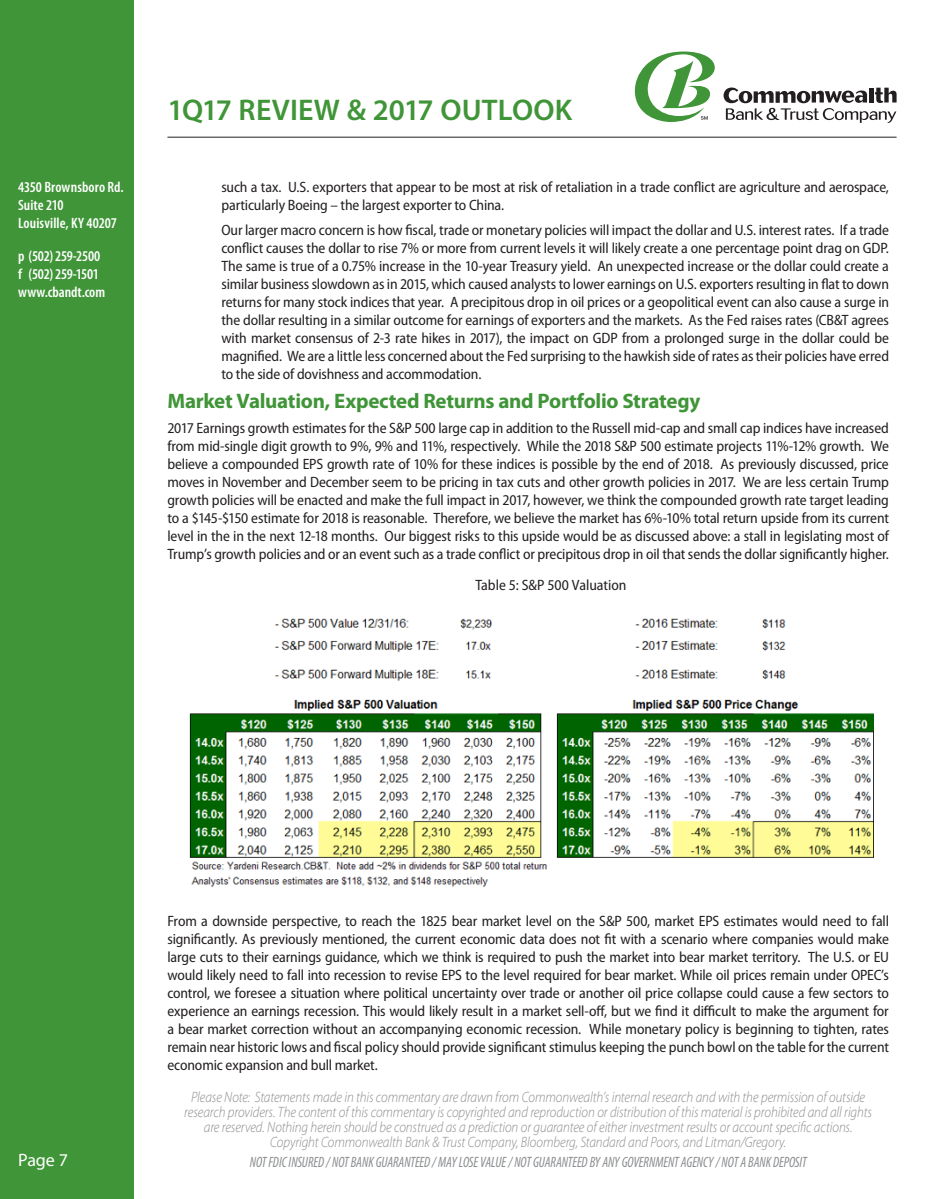
<style>
.page{position:relative;width:929px;height:1199px;background:#fff}
.page>*{position:absolute;margin:0;border:0;box-sizing:border-box;transform-origin:0 0}
.t1{font:600 30px "Myriad Pro";letter-spacing:.005em;color:#3f9537}
.t2{font:700 21px "Myriad Pro";letter-spacing:-.015em;color:#3f9537}
.t3{font:18px "Myriad Pro";color:#fff}
.t4{font:semi-condensed 15px/18px "Myriad Pro";letter-spacing:-.01em;color:#231f20;text-align:justify}
.t5{font:italic 300 15px/15px "Myriad Pro";letter-spacing:-.005em;color:#8a8c8f;text-align:center;scale:.88 1}
.t6{font:italic condensed 15px "Myriad Pro";letter-spacing:-.01em;color:#8a8c8f;scale:.92 1}
.t7{font:600 condensed 15px/18px "Myriad Pro";color:#fff}
</style>
<div class="page">
<div style="left:0;top:0;width:134px;height:1199px;background:#3f9537"></div>
<svg style="left:635px;top:52px;width:80px;height:70px"></svg>
<svg style="left:723px;top:88px;width:173px;height:35px"></svg>
<hr style="left:167px;top:137px;width:729px;height:1px;background:#231f20">
<img style="left:189px;top:618px;width:685px;height:269px">
<p class="t7" style="left:18px;top:178px;width:107px">4350 Brownsboro Rd.<br>Suite 210<br>Louisville, KY 40207</p>
<p class="t7" style="left:18px;top:248px;width:89px">p (502) 259-2500 f (502) 259-1501 www.cbandt.com</p>
<h1 class="t1" style="left:167px;top:91px;width:406px">1Q17 REVIEW &amp; 2017 OUTLOOK</h1>
<p class="t4" style="left:221px;top:178px;width:669px">such a tax. U.S. exporters that appear to be most at risk of retaliation in a trade conflict are agriculture and aerospace, particularly Boeing – the largest exporter to China.</p>
<p class="t4" style="left:221px;top:221px;width:669px">Our larger macro concern is how fiscal, trade or monetary policies will impact the dollar and U.S. interest rates. If a trade conflict causes the dollar to rise 7% or more from current levels it will likely create a one percentage point drag on GDP.<br>The same is true of a 0.75% increase in the 10-year Treasury yield. An unexpected increase or the dollar could create a similar business slowdown as in 2015, which caused analysts to lower earnings on U.S. exporters resulting in flat to down returns for many stock indices that year. A precipitous drop in oil prices or a geopolitical event can also cause a surge in the dollar resulting in a similar outcome for earnings of exporters and the markets. As the Fed raises rates (CB&amp;T agrees with market consensus of 2-3 rate hikes in 2017), the impact on GDP from a prolonged surge in the dollar could be magnified. We are a little less concerned about the Fed surprising to the hawkish side of rates as their policies have erred to the side of dovishness and accommodation.</p>
<p class="t2" style="left:167px;top:387px;width:534px">Market Valuation, Expected Returns and Portfolio Strategy</p>
<p class="t4" style="left:167px;top:419px;width:723px">2017 Earnings growth estimates for the S&amp;P 500 large cap in addition to the Russell mid-cap and small cap indices have increased from mid-single digit growth to 9%, 9% and 11%, respectively. While the 2018 S&amp;P 500 estimate projects 11%-12% growth. We believe a compounded EPS growth rate of 10% for these indices is possible by the end of 2018. As previously discussed, price moves in November and December seem to be pricing in tax cuts and other growth policies in 2017. We are less certain Trump growth policies will be enacted and make the full impact in 2017, however, we think the compounded growth rate target leading to a $145-$150 estimate for 2018 is reasonable. Therefore, we believe the market has 6%-10% total return upside from its current level in the in the next 12-18 months. Our biggest risks to this upside would be as discussed above: a stall in legislating most of Trump’s growth policies and or an event such as a trade conflict or precipitous drop in oil that sends the dollar significantly higher.</p>
<p class="t4" style="left:475px;top:576px;width:153px">Table 5: S&amp;P 500 Valuation</p>
<p class="t4" style="left:167px;top:912px;width:723px">From a downside perspective, to reach the 1825 bear market level on the S&amp;P 500, market EPS estimates would need to fall significantly. As previously mentioned, the current economic data does not fit with a scenario where companies would make large cuts to their earnings guidance, which we think is required to push the market into bear market territory. The U.S. or EU would likely need to fall into recession to revise EPS to the level required for bear market. While oil prices remain under OPEC’s control, we foresee a situation where political uncertainty over trade or another oil price collapse could cause a few sectors to experience an earnings recession. This would likely result in a market sell-off, but we find it difficult to make the argument for a bear market correction without an accompanying economic recession. While monetary policy is beginning to tighten, rates remain near historic lows and fiscal policy should provide significant stimulus keeping the punch bowl on the table for the current economic expansion and bull market.</p>
<p class="t5" style="left:184px;top:1089px;width:783px">Please Note: Statements made in this commentary are drawn from Commonwealth’s internal research and with the permission of outside research providers. The content of this commentary is copyrighted and reproduction or distribution of this material is prohibited and all rights are reserved. Nothing herein should be construed as a prediction or guarantee of either investment results or account specific actions.<br>Copyright Commonwealth Bank &amp; Trust Company, Bloomberg, Standard and Poors, and Litman/Gregory.</p>
<p class="t3" style="left:18px;top:1150px;width:51px">Page 7</p>
<p class="t6" style="left:250px;top:1152px;width:607px">NOT FDIC INSURED / NOT BANK GUARANTEED / MAY LOSE VALUE / NOT GUARANTEED BY ANY GOVERNMENT AGENCY / NOT A BANK DEPOSIT</p>
</div>
